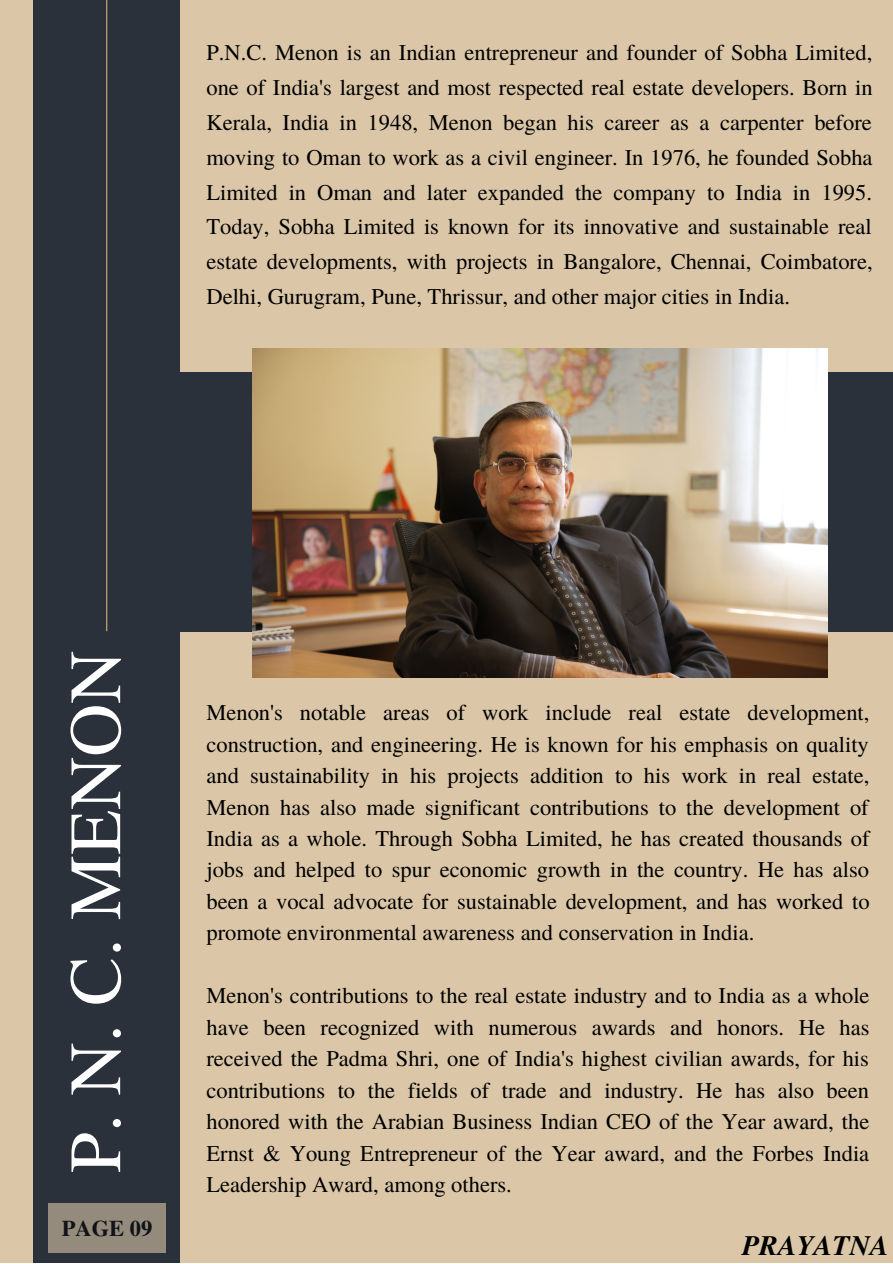
<style>
.page{position:relative;width:893px;height:1264px;background:#fff}
.page>*{position:absolute;margin:0;border:0;box-sizing:border-box;transform-origin:0 0}
.t1{font:73.5px "Te X Gyre Termes";color:#fff}
.t2{font:italic 700 28.05px "Te X Gyre Termes";color:#000}
.t3{font:22.5px/31.5px "Te X Gyre Termes";color:#000;text-align:justify}
.t4{font:700 22.5px "Te X Gyre Termes";color:#000}
</style>
<div class="page">
<div style="left:0;top:0;width:892px;height:1262px;background:#dbc7a7"></div>
<div style="left:33px;top:0;width:146px;height:1262px;background:#2a313b"></div>
<hr style="left:106px;top:0;width:1px;height:631px;background:#d1b27e">
<div style="left:49px;top:1203px;width:116px;height:49px;background:#948b7c"></div>
<div style="left:165px;top:372px;width:727px;height:259px;background:#2a313b"></div>
<img style="left:252px;top:348px;width:575px;height:329px">
<p class="t3" style="left:206px;top:34px;width:667px;line-height:34.8px">P.N.C. Menon is an Indian entrepreneur and founder of Sobha Limited, one of India's largest and most respected real estate developers. Born in Kerala, India in 1948, Menon began his career as a carpenter before moving to Oman to work as a civil engineer. In 1976, he founded Sobha Limited in Oman and later expanded the company to India in 1995.<br>Today, Sobha Limited is known for its innovative and sustainable real estate developments, with projects in Bangalore, Chennai, Coimbatore, Delhi, Gurugram, Pune, Thrissur, and other major cities in India.</p>
<h1 class="t1" style="left:43px;top:1173px;width:524px;rotate:-90deg">P. N. C. MENON</h1>
<p class="t4" style="left:62px;top:1210px;width:92px">PAGE 09</p>
<p class="t3" style="left:206px;top:695px;width:664px">Menon's notable areas of work include real estate development, construction, and engineering. He is known for his emphasis on quality and sustainability in his projects addition to his work in real estate, Menon has also made significant contributions to the development of India as a whole. Through Sobha Limited, he has created thousands of jobs and helped to spur economic growth in the country. He has also been a vocal advocate for sustainable development, and has worked to promote environmental awareness and conservation in India.</p>
<p class="t3" style="left:206px;top:978px;width:664px">Menon's contributions to the real estate industry and to India as a whole have been recognized with numerous awards and honors. He has received the Padma Shri, one of India's highest civilian awards, for his contributions to the fields of trade and industry. He has also been honored with the Arabian Business Indian CEO of the Year award, the Ernst &amp; Young Entrepreneur of the Year award, and the Forbes India Leadership Award, among others.</p>
<p class="t2" style="left:742px;top:1224px;width:148px">PRAYATNA</p>
</div>
